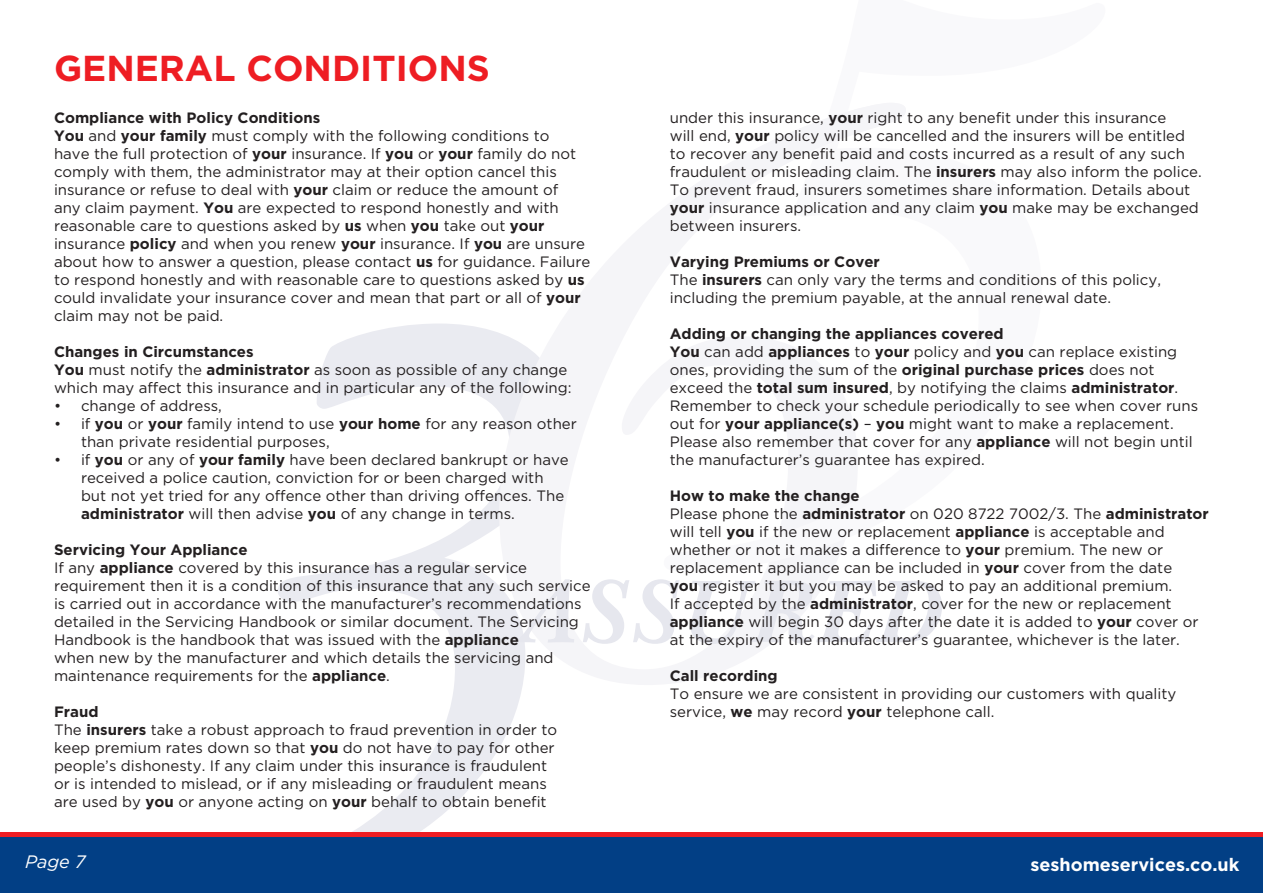
<style>
.page{position:relative;width:1263px;height:893px;background:#fff}
.page>*{position:absolute;margin:0;border:0;box-sizing:border-box;transform-origin:0 0}
.t1{font:700 36px "Gotham";color:#ee1d23}
.t2{font:700 18px "Gotham";color:#fff}
.t3{font:italic 18px "Gotham";color:#fff}
.t4{font:15px/18px "Gotham";color:#231f20}
.t5{font:700 15px "Gotham";color:#231f20}
.s1{font-weight:700}
</style>
<div class="page">
<svg style="left:278px;top:324px;width:245px;height:508px"></svg>
<svg style="left:499px;top:324px;width:76px;height:361px;fill:#f5f5f8"></svg>
<svg style="left:514px;top:579px;width:60px;height:64px"></svg>
<svg style="left:583px;top:579px;width:97px;height:65px"></svg>
<svg style="left:690px;top:580px;width:252px;height:64px"></svg>
<div style="left:0;top:832px;width:1263px;height:61px;background:linear-gradient(to right,#ee1d23,#ee1d23)"></div>
<div style="left:0;top:838px;width:1263px;height:55px;background:#023f85"></div>
<p class="t1" style="left:54px;top:47px;width:437px">GENERAL CONDITIONS</p>
<p class="t5" style="left:54px;top:109px;width:268px">Compliance with Policy Conditions</p>
<p class="t4" style="left:54px;top:127px;width:538px"><span class="s1">You</span> and <span class="s1">your family</span> must comply with the following conditions to<br>have the full protection of <span class="s1">your</span> insurance. If <span class="s1">you</span> or <span class="s1">your</span> family do not comply with them, the administrator may at their option cancel this insurance or refuse to deal with <span class="s1">your</span> claim or reduce the amount of<br>any claim payment. <span class="s1">You</span> are expected to respond honestly and with reasonable care to questions asked by <span class="s1">us</span> when <span class="s1">you</span> take out <span class="s1">your </span>insurance <span class="s1">policy</span> and when you renew <span class="s1">your</span> insurance. If <span class="s1">you</span> are unsure about how to answer a question, please contact <span class="s1">us</span> for guidance. Failure to respond honestly and with reasonable care to questions asked by <span class="s1">us </span>could invalidate your insurance cover and mean that part or all of <span class="s1">your </span>claim may not be paid.</p>
<p class="t5" style="left:54px;top:343px;width:201px">Changes in Circumstances</p>
<p class="t4" style="left:54px;top:361px;width:519px"><span class="s1">You</span> must notify the <span class="s1">administrator</span> as soon as possible of any change which may affect this insurance and in particular any of the following:</p>
<p class="t4" style="left:54px;top:397px;width:169px">• change of address,</p>
<p class="t4" style="left:81px;top:415px;width:497px;text-indent:-27px">• if <span class="s1">you</span> or <span class="s1">your</span> family intend to use <span class="s1">your home</span> for any reason other than private residential purposes,</p>
<p class="t4" style="left:81px;top:451px;width:489px;text-indent:-27px">• if <span class="s1">you</span> or any of <span class="s1">your family</span> have been declared bankrupt or have received a police caution, conviction for or been charged with but not yet tried for any offence other than driving offences. The <span class="s1">administrator</span> will then advise <span class="s1">you</span> of any change in terms.</p>
<p class="t5" style="left:54px;top:541px;width:195px">Servicing Your Appliance</p>
<p class="t4" style="left:54px;top:559px;width:538px">If any <span class="s1">appliance</span> covered by this insurance has a regular service requirement then it is a condition of this insurance that any such service is carried out in accordance with the manufacturer’s recommendations detailed in the Servicing Handbook or similar document. The Servicing Handbook is the handbook that was issued with the <span class="s1">appliance<br></span>when new by the manufacturer and which details the servicing and maintenance requirements for the <span class="s1">appliance</span>.</p>
<p class="t5" style="left:54px;top:703px;width:46px">Fraud</p>
<p class="t4" style="left:54px;top:721px;width:505px">The <span class="s1">insurers</span> take a robust approach to fraud prevention in order to keep premium rates down so that <span class="s1">you</span> do not have to pay for other people’s dishonesty. If any claim under this insurance is fraudulent or is intended to mislead, or if any misleading or fraudulent means are used by <span class="s1">you</span> or anyone acting on <span class="s1">your</span> behalf to obtain benefit</p>
<p class="t4" style="left:670px;top:109px;width:533px">under this insurance, <span class="s1">your</span> right to any benefit under this insurance<br>will end, <span class="s1">your</span> policy will be cancelled and the insurers will be entitled to recover any benefit paid and costs incurred as a result of any such fraudulent or misleading claim. The <span class="s1">insurers</span> may also inform the police.<br>To prevent fraud, insurers sometimes share information. Details about <span class="s1">your</span> insurance application and any claim <span class="s1">you</span> make may be exchanged between insurers.</p>
<p class="t5" style="left:670px;top:253px;width:212px">Varying Premiums or Cover</p>
<p class="t4" style="left:670px;top:271px;width:493px">The <span class="s1">insurers</span> can only vary the terms and conditions of this policy, including the premium payable, at the annual renewal date.</p>
<p class="t5" style="left:670px;top:325px;width:335px">Adding or changing the appliances covered</p>
<p class="t4" style="left:670px;top:343px;width:530px"><span class="s1">You</span> can add <span class="s1">appliances</span> to <span class="s1">your</span> policy and <span class="s1">you</span> can replace existing ones, providing the sum of the <span class="s1">original purchase prices</span> does not exceed the <span class="s1">total sum insured</span>, by notifying the claims <span class="s1">administrator</span>.<br>Remember to check your schedule periodically to see when cover runs out for <span class="s1">your appliance(s)</span> – <span class="s1">you</span> might want to make a replacement.<br>Please also remember that cover for any <span class="s1">appliance</span> will not begin until the manufacturer’s guarantee has expired.</p>
<p class="t5" style="left:670px;top:487px;width:191px">How to make the change</p>
<p class="t4" style="left:670px;top:505px;width:541px">Please phone the <span class="s1">administrator</span> on 020 8722 7002/3. The <span class="s1">administrator </span>will tell <span class="s1">you</span> if the new or replacement <span class="s1">appliance</span> is acceptable and whether or not it makes a difference to <span class="s1">your</span> premium. The new or replacement appliance can be included in <span class="s1">your</span> cover from the date<br><span class="s1">you</span> register it but you may be asked to pay an additional premium.<br>If accepted by the <span class="s1">administrator</span>, cover for the new or replacement <span class="s1">appliance</span> will begin 30 days after the date it is added to <span class="s1">your</span> cover or at the expiry of the manufacturer’s guarantee, whichever is the later.</p>
<p class="t5" style="left:670px;top:667px;width:109px">Call recording</p>
<p class="t4" style="left:670px;top:685px;width:508px">To ensure we are consistent in providing our customers with quality service, <span class="s1">we</span> may record <span class="s1">your</span> telephone call.</p>
<p class="t3" style="left:25px;top:852px;width:62px">Page 7</p>
<p class="t2" style="left:1030px;top:854px;width:210px">seshomeservices.co.uk</p>
</div>
